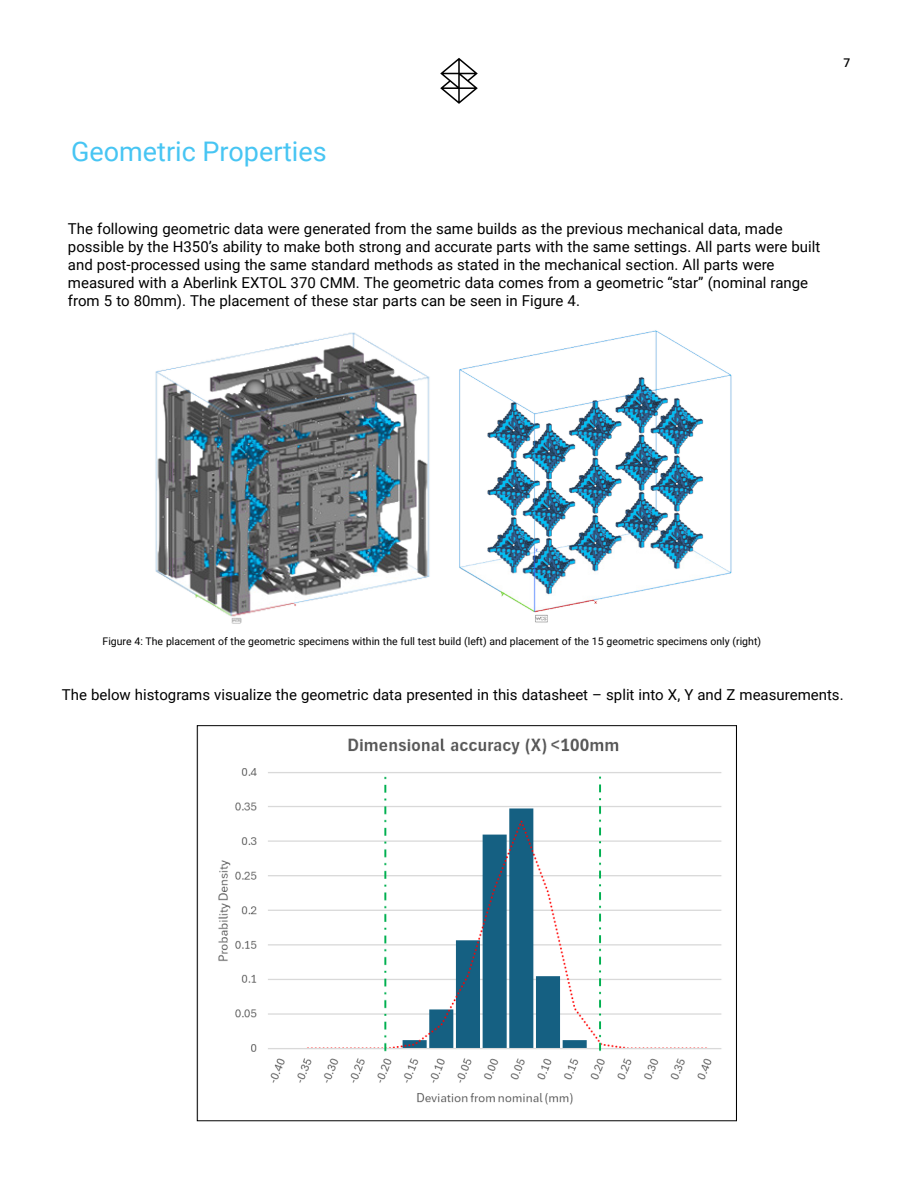
<style>
.page{position:relative;width:918px;height:1188px;background:#fff}
.page>*{position:absolute;margin:0;border:0;box-sizing:border-box;transform-origin:0 0}
.t1{font:27px "Roboto";color:#47c5f3}
.t2{font:15px/18px "Roboto";color:#000}
.t3{font:500 12px "Roboto";color:#000}
.t4{font:10.5px "Roboto";color:#000}
</style>
<div class="page">
<svg style="left:440px;top:58px;width:38px;height:46px"></svg>
<img style="left:155px;top:332px;width:275px;height:292px">
<img style="left:459px;top:330px;width:273px;height:293px">
<img style="left:218px;top:738px;width:504px;height:367px">
<p class="t3" style="left:843px;top:55px;width:8px">7</p>
<h1 class="t1" style="left:71px;top:132px;width:257px">Geometric Properties</h1>
<p class="t2" style="left:68px;top:220px;width:754px">The following geometric data were generated from the same builds as the previous mechanical data, made possible by the H350’s ability to make both strong and accurate parts with the same settings. All parts were built and post-processed using the same standard methods as stated in the mechanical section. All parts were measured with a Aberlink EXTOL 370 CMM. The geometric data comes from a geometric “star” (nominal range from 5 to 80mm). The placement of these star parts can be seen in Figure 4.</p>
<p class="t4" style="left:103px;top:634px;width:660px">Figure 4: The placement of the geometric specimens within the full test build (left) and placement of the 15 geometric specimens only (right)</p>
<p class="t2" style="left:62px;top:686px;width:783px">The below histograms visualize the geometric data presented in this datasheet – split into X, Y and Z measurements.</p>
</div>
